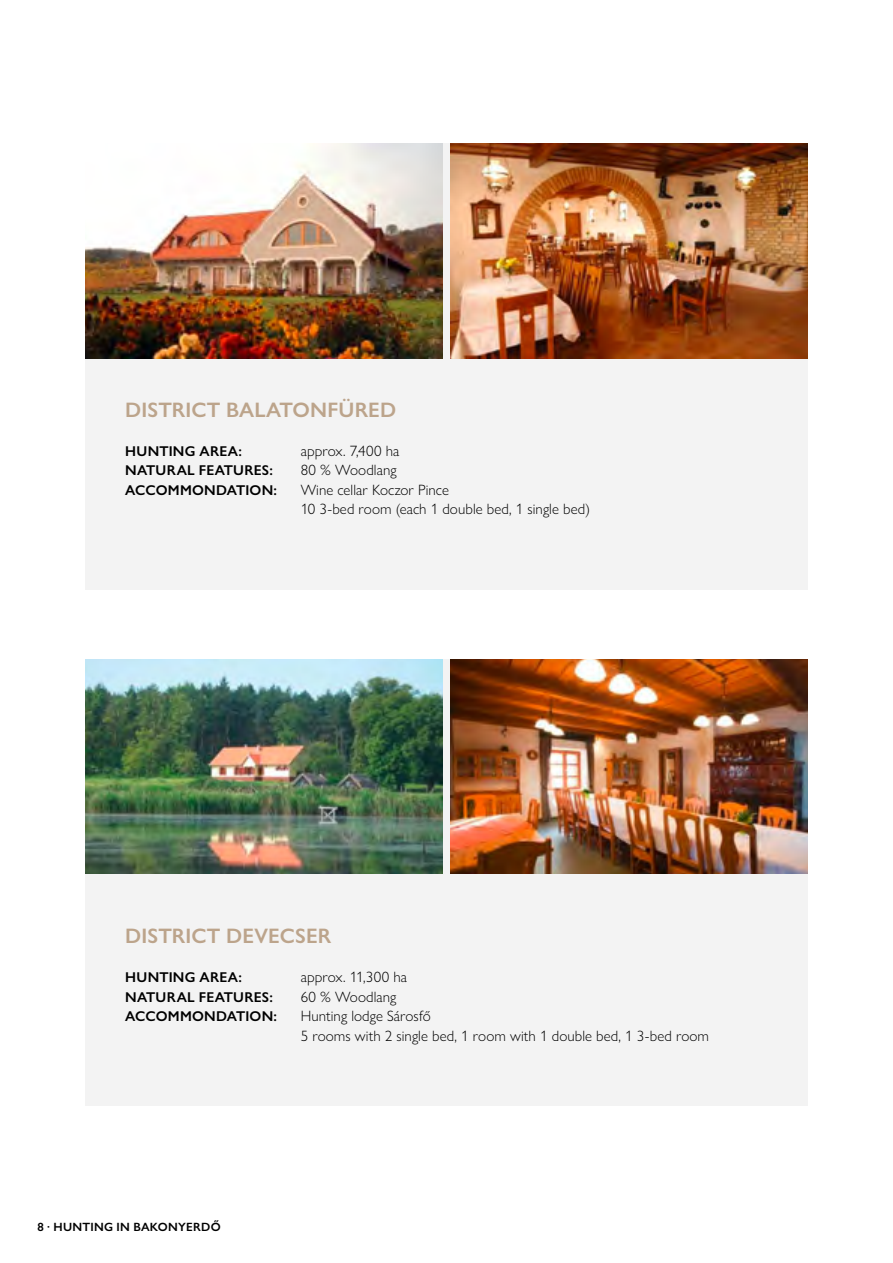
<style>
.page{position:relative;width:893px;height:1263px;background:#fff}
.page>*{position:absolute;margin:0;border:0;box-sizing:border-box;transform-origin:0 0}
.t1{font:600 21px "Gill Sans Nova";letter-spacing:.005em;color:#bca48b}
.t2{font:300 15px/19.5px "Gill Sans Nova";letter-spacing:.005em;color:#000}
.t3{font:600 14.25px "Gill Sans Nova";letter-spacing:.015em;color:#000}
.t4{font:600 12px "Gill Sans Nova";color:#000}
</style>
<div class="page">
<div style="left:85px;top:144px;width:723px;height:446px;background:#f3f3f3"></div>
<div style="left:85px;top:659px;width:723px;height:447px;background:#f3f3f3"></div>
<img style="left:85px;top:144px;width:357px;height:214px">
<img style="left:451px;top:144px;width:357px;height:214px">
<img style="left:85px;top:659px;width:357px;height:215px">
<img style="left:451px;top:659px;width:357px;height:215px">
<h1 class="t1" style="left:125px;top:396px;width:273px">DISTRICT BALATONFÜRED</h1>
<p class="t3" style="left:125px;top:442px;width:118px">HUNTING AREA:</p>
<p class="t2" style="left:301px;top:441px;width:100px">approx. 7,400 ha</p>
<p class="t3" style="left:125px;top:461px;width:149px">NATURAL FEATURES:</p>
<p class="t2" style="left:301px;top:460px;width:97px">80 % Woodlang</p>
<p class="t3" style="left:125px;top:481px;width:153px">ACCOMMONDATION:</p>
<p class="t2" style="left:301px;top:480px;width:291px">Wine cellar Koczor Pince<br>10 3-bed room (each 1 double bed, 1 single bed)</p>
<h1 class="t1" style="left:125px;top:923px;width:208px">DISTRICT DEVECSER</h1>
<p class="t3" style="left:125px;top:968px;width:118px">HUNTING AREA:</p>
<p class="t2" style="left:301px;top:967px;width:108px">approx. 11,300 ha</p>
<p class="t3" style="left:125px;top:988px;width:149px">NATURAL FEATURES:</p>
<p class="t2" style="left:301px;top:987px;width:97px">60 % Woodlang</p>
<p class="t3" style="left:125px;top:1007px;width:153px">ACCOMMONDATION:</p>
<p class="t2" style="left:301px;top:1006px;width:410px">Hunting lodge Sárosfő<br>5 rooms with 2 single bed, 1 room with 1 double bed, 1 3-bed room</p>
<p class="t4" style="left:37px;top:1219px;width:35px">8 · HUNTING</p>
<p class="t4" style="left:117px;top:1219px;width:35px">IN BAKONYERDŐ</p>
</div>
